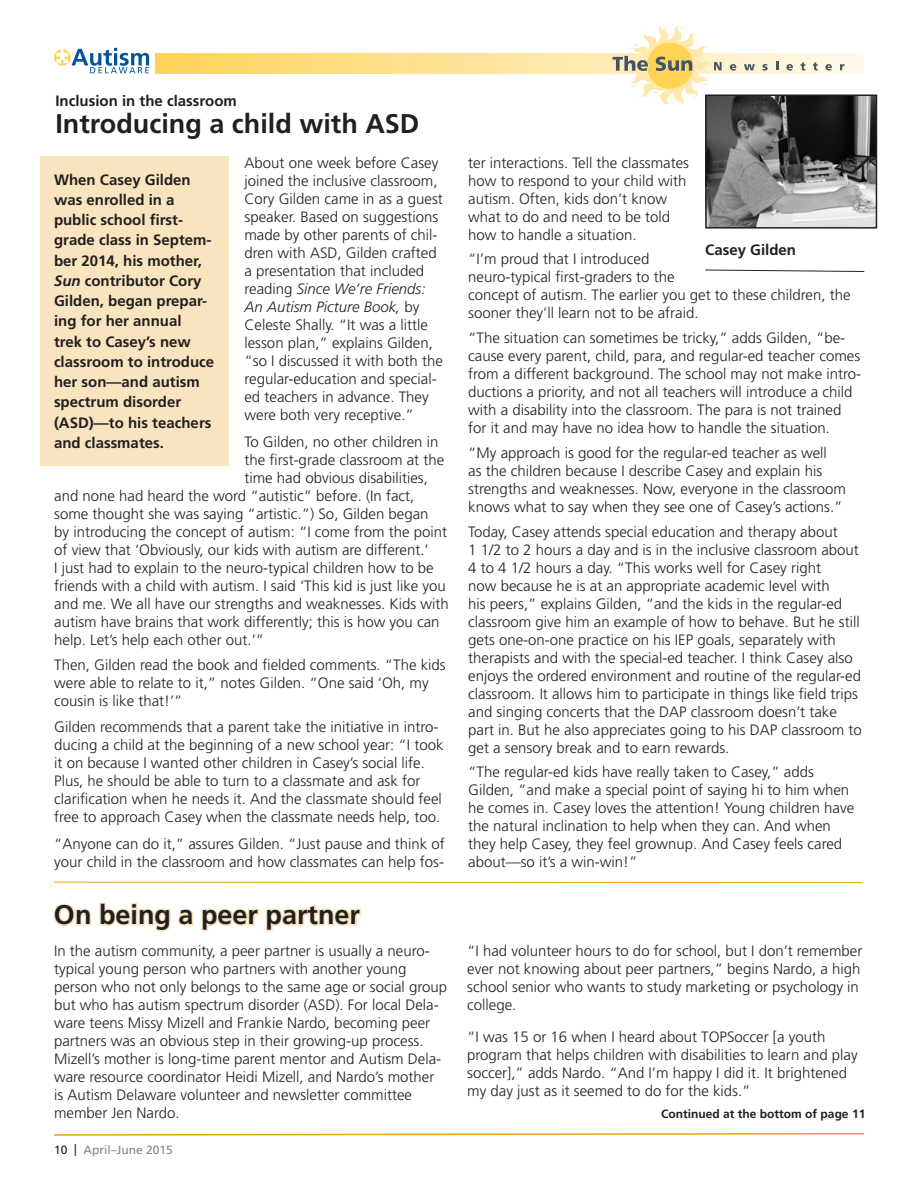
<style>
.page{position:relative;width:918px;height:1188px;background:#fff}
.page>*{position:absolute;margin:0;border:0;box-sizing:border-box;transform-origin:0 0}
.t1{font:700 27px "Frutiger";color:#231f20}
.t2{font:300 15px/18px "Frutiger";color:#231f20}
.t3{font:700 15px/20.2px "Frutiger";color:#231f20}
.t4{font:700 12px "Frutiger";color:#231f20}
.t5{font:12px "Frutiger";color:#808285}
.s1{font-style:italic}
.s2{color:#231f20}
</style>
<div class="page">
<svg style="left:155px;top:53px;width:708px;height:21px;background:#fee39a"></svg>
<svg style="left:54px;top:49px;width:17px;height:17px"></svg>
<svg style="left:57px;top:48px;width:92px;height:25px"></svg>
<svg style="left:613px;top:24px;width:109px;height:79px"></svg>
<svg style="left:730px;top:64px;width:6px;height:7px"></svg>
<svg style="left:744px;top:64px;width:11px;height:6px"></svg>
<svg style="left:762px;top:64px;width:6px;height:7px"></svg>
<svg style="left:776px;top:62px;width:2px;height:8px"></svg>
<svg style="left:786px;top:64px;width:7px;height:7px"></svg>
<svg style="left:801px;top:62px;width:4px;height:9px"></svg>
<svg style="left:813px;top:62px;width:5px;height:9px"></svg>
<svg style="left:825px;top:64px;width:7px;height:7px"></svg>
<svg style="left:840px;top:64px;width:5px;height:6px"></svg>
<div style="left:40px;top:157px;width:190px;height:309px;background:#f8e5c0"></div>
<img style="left:708px;top:97px;width:166px;height:129px">
<div style="left:705px;top:94px;width:172px;height:135px;border:2px solid #231f20"></div>
<svg style="left:54px;top:881px;width:809px;height:2px"></svg>
<svg style="left:54px;top:1132px;width:810px;height:4px"></svg>
<svg style="left:705px;top:269px;width:160px;height:3px"></svg>
<svg style="left:53px;top:902px;width:309px;height:30px"></svg>
<p class="t3" style="left:55px;top:90px;width:183px">Inclusion in the classroom</p>
<p class="t1" style="left:55px;top:108px;width:366px">Introducing a child with ASD</p>
<p class="t2" style="left:244px;top:154px;width:200px">About one week before Casey joined the inclusive classroom,<br>Cory Gilden came in as a guest speaker. Based on suggestions made by other parents of chil&shy;dren with ASD, Gilden crafted a presentation that included reading <span class="s1">Since We’re Friends:<br>An Autism Picture Book,</span> by<br>Celeste Shally. “It was a little lesson plan,” explains Gilden, “so I discussed it with both the regular-education and special&shy;ed teachers in advance. They were both very receptive.”</p>
<p class="t2" style="left:244px;top:433px;width:195px">To Gilden, no other children in</p>
<p class="t2" style="left:244px;top:451px;width:201px">the first-grade classroom at the</p>
<p class="t2" style="left:244px;top:469px;width:185px">time had obvious disabilities,</p>
<p class="t2" style="left:54px;top:487px;width:362px">and none had heard the word “autistic” before. (In fact,</p>
<p class="t2" style="left:54px;top:505px;width:376px">some thought she was saying “artistic.”) So, Gilden began</p>
<p class="t2" style="left:54px;top:523px;width:394px">by introducing the concept of autism: “I come from the point</p>
<p class="t2" style="left:54px;top:541px;width:376px">of view that ‘Obviously, our kids with autism are different.’</p>
<p class="t2" style="left:54px;top:559px;width:381px">I just had to explain to the neuro-typical children how to be</p>
<p class="t2" style="left:54px;top:577px;width:393px">friends with a child with autism. I said ‘This kid is just like you</p>
<p class="t2" style="left:54px;top:595px;width:396px">and me. We all have our strengths and weaknesses. Kids with</p>
<p class="t2" style="left:54px;top:613px;width:387px">autism have brains that work differently; this is how you can</p>
<p class="t2" style="left:54px;top:631px;width:212px">help. Let’s help each other out.’”</p>
<p class="t2" style="left:54px;top:657px;width:393px">Then, Gilden read the book and fielded comments. “The kids were able to relate to it,” notes Gilden. “One said ‘Oh, my cousin is like that!’”</p>
<p class="t2" style="left:54px;top:718px;width:391px">Gilden recommends that a parent take the initiative in intro&shy;ducing a child at the beginning of a new school year: “I took it on because I wanted other children in Casey’s social life.<br>Plus, he should be able to turn to a classmate and ask for clarification when he needs it. And the classmate should feel free to approach Casey when the classmate needs help, too.</p>
<p class="t2" style="left:54px;top:835px;width:392px">“Anyone can do it,” assures Gilden. “Just pause and think of your child in the classroom and how classmates can help fos-</p>
<p class="t3" style="left:54px;top:169px;width:162px">When Casey Gilden was enrolled in a public school first&shy;grade class in Septem&shy;ber 2014, his mother,<br><span class="s1">Sun</span> contributor Cory<br>Gilden, began prepar&shy;ing for her annual<br>trek to Casey’s new classroom to introduce her son—and autism spectrum disorder (ASD)—to his teachers and classmates.</p>
<p class="t1" style="left:54px;top:899px;width:308px">On being a peer partner</p>
<p class="t2" style="left:468px;top:154px;width:222px">ter interactions. Tell the classmates how to respond to your child with autism. Often, kids don’t know what to do and need to be told how to handle a situation.</p>
<p class="t2" style="left:468px;top:251px;width:384px">“I’m proud that I introduced<br>neuro-typical first-graders to the<br>concept of autism. The earlier you get to these children, the sooner they’ll learn not to be afraid.</p>
<p class="t2" style="left:468px;top:329px;width:394px">“The situation can sometimes be tricky,” adds Gilden, “be&shy;cause every parent, child, para, and regular-ed teacher comes from a different background. The school may not make intro&shy;ductions a priority, and not all teachers will introduce a child with a disability into the classroom. The para is not trained for it and may have no idea how to handle the situation.</p>
<p class="t2" style="left:468px;top:444px;width:379px">“My approach is good for the regular-ed teacher as well<br>as the children because I describe Casey and explain his strengths and weaknesses. Now, everyone in the classroom knows what to say when they see one of Casey’s actions.”</p>
<p class="t2" style="left:468px;top:523px;width:395px">Today, Casey attends special education and therapy about<br>1 1/2 to 2 hours a day and is in the inclusive classroom about 4 to 4 1/2 hours a day. “This works well for Casey right<br>now because he is at an appropriate academic level with<br>his peers,” explains Gilden, “and the kids in the regular-ed classroom give him an example of how to behave. But he still gets one-on-one practice on his IEP goals, separately with therapists and with the special-ed teacher. I think Casey also enjoys the ordered environment and routine of the regular-ed classroom. It allows him to participate in things like field trips and singing concerts that the DAP classroom doesn’t take part in. But he also appreciates going to his DAP classroom to get a sensory break and to earn rewards.</p>
<p class="t2" style="left:468px;top:764px;width:387px">“The regular-ed kids have really taken to Casey,” adds Gilden, “and make a special point of saying hi to him when he comes in. Casey loves the attention! Young children have the natural inclination to help when they can. And when they help Casey, they feel grownup. And Casey feels cared about—so it’s a win-win!”</p>
<p class="t3" style="left:705px;top:240px;width:92px">Casey Gilden</p>
<p class="t2" style="left:54px;top:942px;width:395px">In the autism community, a peer partner is usually a neuro&shy;typical young person who partners with another young person who not only belongs to the same age or social group but who has autism spectrum disorder (ASD). For local Dela&shy;ware teens Missy Mizell and Frankie Nardo, becoming peer partners was an obvious step in their growing-up process.<br>Mizell’s mother is long-time parent mentor and Autism Dela&shy;ware resource coordinator Heidi Mizell, and Nardo’s mother is Autism Delaware volunteer and newsletter committee member Jen Nardo.</p>
<p class="t2" style="left:467px;top:942px;width:397px">“I had volunteer hours to do for school, but I don’t remember ever not knowing about peer partners,” begins Nardo, a high school senior who wants to study marketing or psychology in college.</p>
<p class="t2" style="left:467px;top:1028px;width:392px">“I was 15 or 16 when I heard about TOPSoccer [a youth program that helps children with disabilities to learn and play soccer],” adds Nardo. “And I’m happy I did it. It brightened my day just as it seemed to do for the kids.”</p>
<p class="t4" style="left:661px;top:1107px;width:206px">Continued at the bottom of page 11</p>
<p class="t5" style="left:54px;top:1143px;width:120px"><span class="s2">10 |</span> April–June 2015</p>
</div>
